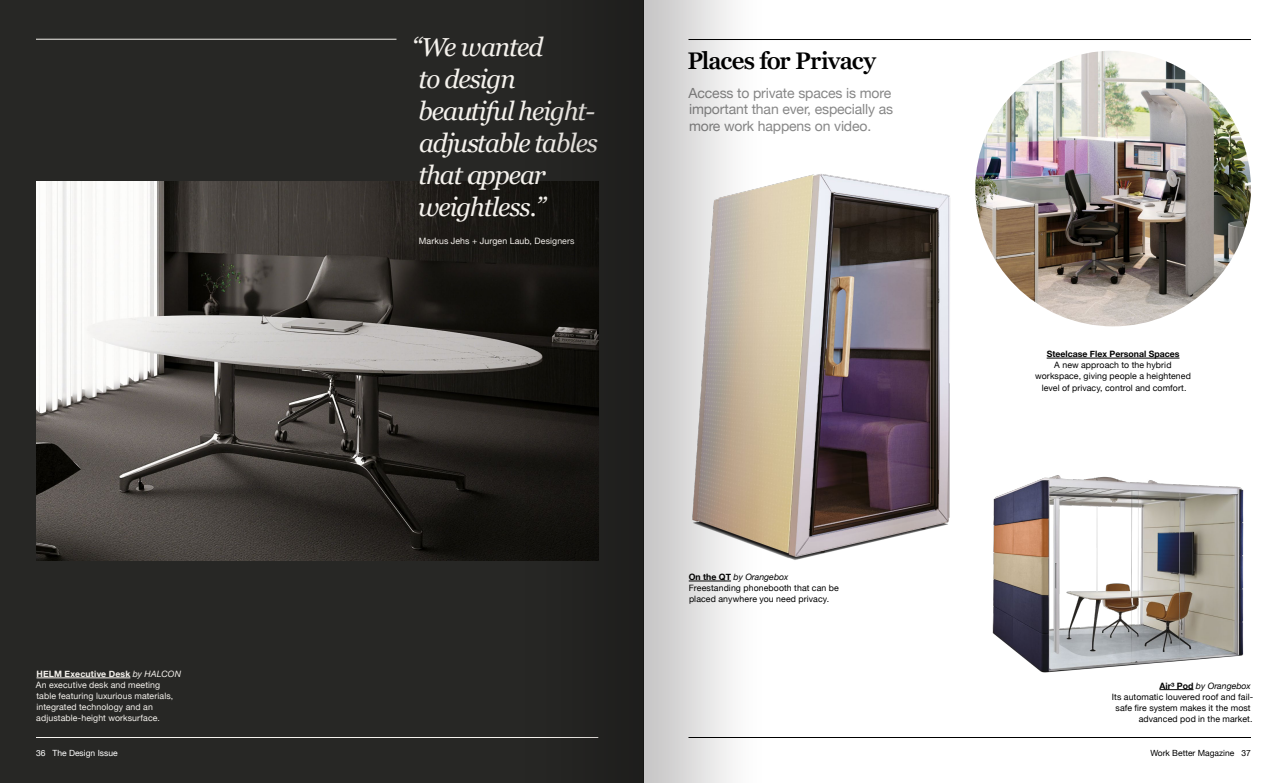
<style>
.page{position:relative;width:1287px;height:783px;background:#fff}
.page>*{position:absolute;margin:0;border:0;box-sizing:border-box;transform-origin:0 0}
.t1{font:italic 26px/32px "Georgia Pro";letter-spacing:-.04em;color:#f5f2ed}
.t2{font:600 24px "Georgia Pro";letter-spacing:-.035em;color:#000}
.t3{font:14px/16.6px "Helvetica Neue";letter-spacing:-.01em;color:#878787}
.t4{font:8.8px/11.1px "Helvetica Neue";letter-spacing:.01em;color:#000;text-align:center}
.t5{font:8.8px/11.1px "Helvetica Neue";letter-spacing:.01em;color:#f5f2ed}
.t6{font:700 8.8px "Helvetica Neue";color:#000}
.t7{font:8.5px "Helvetica Neue";color:#000}
.t8{font:8.5px "Helvetica Neue";color:#fff}
.s1{font-weight:700}
.s2{font-style:italic}
</style>
<div class="page">
<img style="left:815px;top:104px;width:189px;height:452px">
<img style="left:975px;top:51px;width:276px;height:275px;border-radius:138px">
<div style="left:0;top:0;width:644px;height:783px;background:#272725"></div>
<img style="left:36px;top:182px;width:436px;height:378px">
<hr style="left:1047px;top:358px;width:133px;height:1px;background:#000">
<hr style="left:37px;top:678px;width:93px;height:1px;background:#f5f2ed">
<hr style="left:688px;top:39px;width:563px;height:1px;background:#000">
<hr style="left:688px;top:737px;width:563px;height:1px;background:#000">
<hr style="left:36px;top:39px;width:360px;height:1px;background:#f5f2ed">
<img style="left:918px;top:428px;width:326px;height:263px">
<hr style="left:36px;top:737px;width:562px;height:1px;background:#f5f2ed">
<hr style="left:1159px;top:689px;width:34px;height:1px;background:#000">
<img style="left:472px;top:0;width:343px;height:783px">
<p class="t5" style="left:36px;top:669px;width:147px"><span class="s1">HELM Executive Desk</span> <span class="s2">by HALCON<br></span>An executive desk and meeting table featuring luxurious materials, integrated technology and an adjustable-height worksurface.</p>
<p class="t8" style="left:36px;top:747px;width:83px">36 The Design Issue</p>
<h1 class="t1" style="left:412px;top:32px;width:188px">“We wanted<br>to design beautiful height&shy;adjustable tables that appear weightless.”</h1>
<p class="t5" style="left:419px;top:236px;width:157px">Markus Jehs + Jurgen Laub, Designers</p>
<h2 class="t2" style="left:688px;top:47px;width:190px">Places for Privacy</h2>
<h3 class="t3" style="left:689px;top:85px;width:206px">Access to private spaces is more important than ever, especially as more work happens on video.</h3>
<p class="t4" style="left:689px;top:572px;width:152px;text-align:left"><span class="s1">On the QT</span> <span class="s2">by Orangebox<br></span>Freestanding phonebooth that can be placed anywhere you need privacy.</p>
<p class="t6" style="left:1047px;top:347px;width:134px">Steelcase Flex Personal Spaces</p>
<p class="t4" style="left:1035px;top:360px;width:157px">A new approach to the hybrid workspace, giving people a heightened level of privacy, control and comfort.</p>
<p class="t4" style="left:1112px;top:681px;width:143px;text-align:right"><span class="s1">Air³ Pod</span> <span class="s2">by Orangebox<br></span>Its automatic louvered roof and fail&shy;safe fire system makes it the most advanced pod in the market.</p>
<p class="t7" style="left:1150px;top:747px;width:102px">Work Better Magazine 37</p>
</div>
